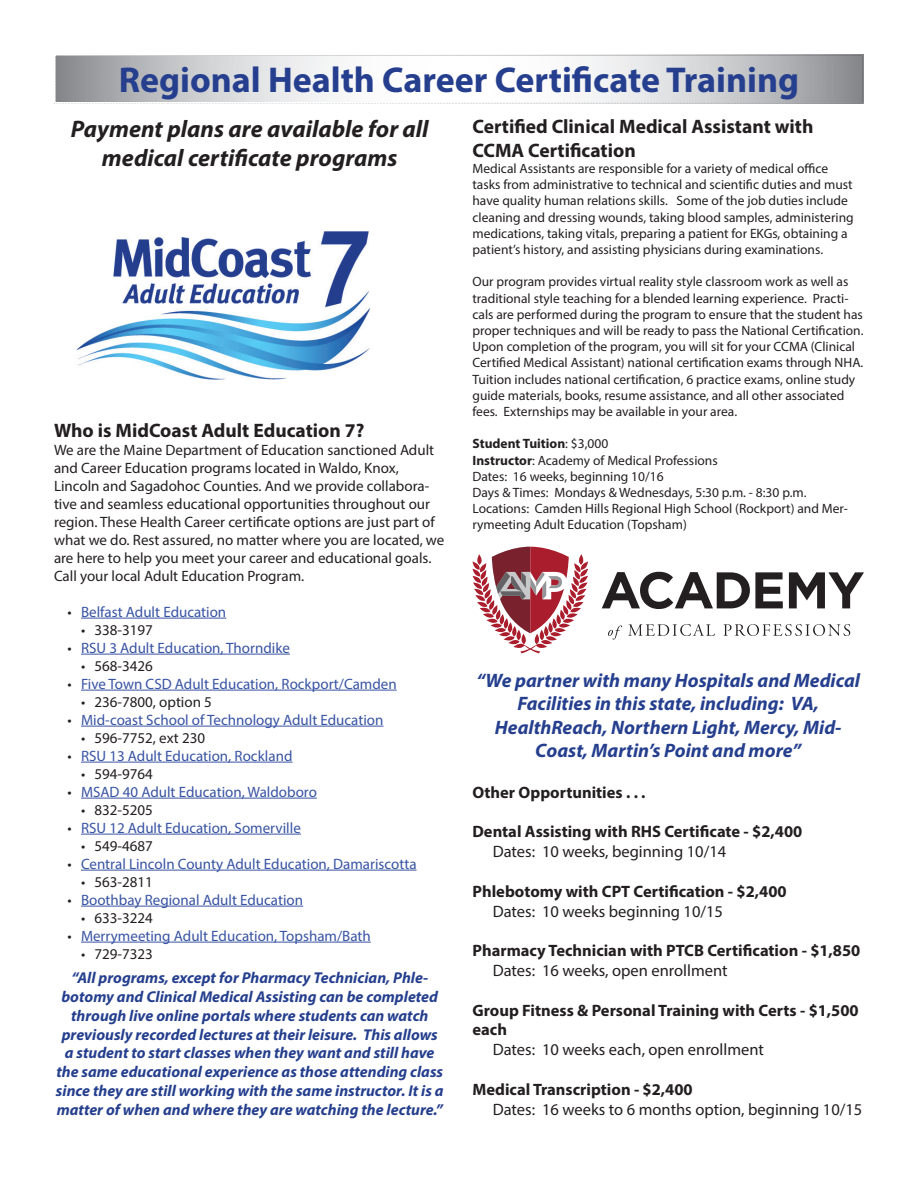
<style>
.page{position:relative;width:918px;height:1188px;background:#fff}
.page>*{position:absolute;margin:0;border:0;box-sizing:border-box;transform-origin:0 0}
.t1{font:700 36px "Myriad Pro";color:#253f8e}
.t2{font:italic 700 24px/28.8px "Myriad Pro";color:#231f20;text-align:center}
.t3{font:italic 700 19.5px/23.4px "Myriad Pro";color:#253f8e;text-align:center}
.t4{font:700 19.5px/23.4px "Myriad Pro";color:#231f20}
.t5{font:700 16.5px/19.8px "Myriad Pro";color:#231f20}
.t6{font:16.5px "Myriad Pro";color:#231f20}
.t7{font:italic 700 15.75px/18.9px "Myriad Pro";color:#253f8e;text-align:center}
.t8{font:15px/18px "Myriad Pro";color:#231f20}
.t9{font:15px "Myriad Pro";color:#3853a3}
.t10{font:13.5px/16.2px "Myriad Pro";color:#231f20}
.s1{font-weight:700}
.s2{color:#231f20}
</style>
<div class="page">
<svg style="left:54px;top:54px;width:810px;height:50px"></svg>
<hr style="left:81px;top:618px;width:145px;height:1px;background:#3853a3">
<hr style="left:81px;top:654px;width:209px;height:1px;background:#3853a3">
<hr style="left:81px;top:690px;width:316px;height:1px;background:#3853a3">
<hr style="left:81px;top:726px;width:302px;height:1px;background:#3853a3">
<hr style="left:81px;top:762px;width:212px;height:1px;background:#3853a3">
<hr style="left:81px;top:798px;width:236px;height:1px;background:#3853a3">
<hr style="left:81px;top:834px;width:220px;height:1px;background:#3853a3">
<hr style="left:81px;top:870px;width:336px;height:1px;background:#3853a3">
<hr style="left:81px;top:906px;width:222px;height:1px;background:#3853a3">
<hr style="left:81px;top:942px;width:290px;height:1px;background:#3853a3">
<img style="left:76px;top:231px;width:294px;height:149px">
<svg style="left:602px;top:572px;width:181px;height:37px"></svg>
<svg style="left:789px;top:572px;width:75px;height:36px"></svg>
<svg style="left:608px;top:625px;width:14px;height:15px"></svg>
<svg style="left:628px;top:624px;width:87px;height:12px"></svg>
<svg style="left:723px;top:624px;width:127px;height:12px"></svg>
<svg style="left:473px;top:547px;width:115px;height:106px"></svg>
<h1 class="t1" style="left:119px;top:57px;width:682px">Regional Health Career Certificate Training</h1>
<h3 class="t4" style="left:472px;top:115px;width:342px">Certified Clinical Medical Assistant with<br>CCMA Certification</h3>
<p class="t10" style="left:472px;top:160px;width:383px">Medical Assistants are responsible for a variety of medical office tasks from administrative to technical and scientific duties and must have quality human relations skills. Some of the job duties include cleaning and dressing wounds, taking blood samples, administering medications, taking vitals, preparing a patient for EKGs, obtaining a patient’s history, and assisting physicians during examinations.</p>
<p class="t10" style="left:472px;top:274px;width:393px">Our program provides virtual reality style classroom work as well as traditional style teaching for a blended learning experience. Practi&shy;cals are performed during the program to ensure that the student has proper techniques and will be ready to pass the National Certification.<br>Upon completion of the program, you will sit for your CCMA (Clinical Certified Medical Assistant) national certification exams through NHA.<br>Tuition includes national certification, 6 practice exams, online study guide materials, books, resume assistance, and all other associated fees. Externships may be available in your area.</p>
<p class="t10" style="left:472px;top:436px;width:377px"><span class="s1">Student Tuition</span>: $3,000<br><span class="s1">Instructor</span>: Academy of Medical Professions<br>Dates: 16 weeks, beginning 10/16<br>Days &amp; Times: Mondays &amp; Wednesdays, 5:30 p.m. - 8:30 p.m.<br>Locations: Camden Hills Regional High School (Rockport) and Mer&shy;rymeeting Adult Education (Topsham)</p>
<h2 class="t2" style="left:71px;top:114px;width:359px">Payment plans are available for all medical certificate programs</h2>
<h3 class="t4" style="left:54px;top:418px;width:312px">Who is MidCoast Adult Education 7?</h3>
<p class="t8" style="left:54px;top:440px;width:392px">We are the Maine Department of Education sanctioned Adult and Career Education programs located in Waldo, Knox, Lincoln and Sagadohoc Counties. And we provide collabora&shy;tive and seamless educational opportunities throughout our region. These Health Career certificate options are just part of what we do. Rest assured, no matter where you are located, we are here to help you meet your career and educational goals.<br>Call your local Adult Education Program.</p>
<p class="t9" style="left:68px;top:602px;width:160px"><span class="s2">•</span> Belfast Adult Education</p>
<p class="t8" style="left:81px;top:620px;width:73px">• 338-3197</p>
<p class="t9" style="left:68px;top:638px;width:224px"><span class="s2">•</span> RSU 3 Adult Education, Thorndike</p>
<p class="t8" style="left:81px;top:656px;width:73px">• 568-3426</p>
<p class="t9" style="left:68px;top:674px;width:331px"><span class="s2">•</span> Five Town CSD Adult Education, Rockport/Camden</p>
<p class="t8" style="left:81px;top:692px;width:132px">• 236-7800, option 5</p>
<p class="t9" style="left:68px;top:710px;width:317px"><span class="s2">•</span> Mid-coast School of Technology Adult Education</p>
<p class="t8" style="left:81px;top:728px;width:126px">• 596-7752, ext 230</p>
<p class="t9" style="left:68px;top:746px;width:227px"><span class="s2">•</span> RSU 13 Adult Education, Rockland</p>
<p class="t8" style="left:81px;top:764px;width:73px">• 594-9764</p>
<p class="t9" style="left:68px;top:782px;width:251px"><span class="s2">•</span> MSAD 40 Adult Education, Waldoboro</p>
<p class="t8" style="left:81px;top:800px;width:73px">• 832-5205</p>
<p class="t9" style="left:68px;top:818px;width:235px"><span class="s2">•</span> RSU 12 Adult Education, Somerville</p>
<p class="t8" style="left:81px;top:836px;width:73px">• 549-4687</p>
<p class="t9" style="left:68px;top:854px;width:351px"><span class="s2">•</span> Central Lincoln County Adult Education, Damariscotta</p>
<p class="t8" style="left:81px;top:872px;width:73px">• 563-2811</p>
<p class="t9" style="left:68px;top:890px;width:237px"><span class="s2">•</span> Boothbay Regional Adult Education</p>
<p class="t8" style="left:81px;top:908px;width:73px">• 633-3224</p>
<p class="t9" style="left:68px;top:926px;width:305px"><span class="s2">•</span> Merrymeeting Adult Education, Topsham/Bath</p>
<p class="t8" style="left:81px;top:944px;width:73px">• 729-7323</p>
<h3 class="t3" style="left:477px;top:668px;width:385px">“We partner with many Hospitals and Medical Facilities in this state, including: VA, HealthReach, Northern Light, Mercy, Mid-Coast, Martin’s Point and more”</h3>
<p class="t5" style="left:472px;top:782px;width:175px">Other Opportunities . . .</p>
<p class="t5" style="left:472px;top:821px;width:331px">Dental Assisting with RHS Certificate - $2,400</p>
<p class="t6" style="left:493px;top:842px;width:235px">Dates: 10 weeks, beginning 10/14</p>
<p class="t5" style="left:472px;top:881px;width:316px">Phlebotomy with CPT Certification - $2,400</p>
<p class="t6" style="left:493px;top:901px;width:232px">Dates: 10 weeks beginning 10/15</p>
<p class="t5" style="left:472px;top:940px;width:389px">Pharmacy Technician with PTCB Certification - $1,850</p>
<p class="t6" style="left:493px;top:960px;width:236px">Dates: 16 weeks, open enrollment</p>
<p class="t5" style="left:472px;top:1000px;width:388px">Group Fitness &amp; Personal Training with Certs - $1,500 each</p>
<p class="t6" style="left:493px;top:1040px;width:273px">Dates: 10 weeks each, open enrollment</p>
<p class="t5" style="left:472px;top:1079px;width:222px">Medical Transcription - $2,400</p>
<p class="t6" style="left:493px;top:1099px;width:371px">Dates: 16 weeks to 6 months option, beginning 10/15</p>
<p class="t7" style="left:56px;top:968px;width:389px">“All programs, except for Pharmacy Technician, Phle&shy;botomy and Clinical Medical Assisting can be completed through live online portals where students can watch previously recorded lectures at their leisure. This allows a student to start classes when they want and still have the same educational experience as those attending class since they are still working with the same instructor. It is a matter of when and where they are watching the lecture.”</p>
</div>
